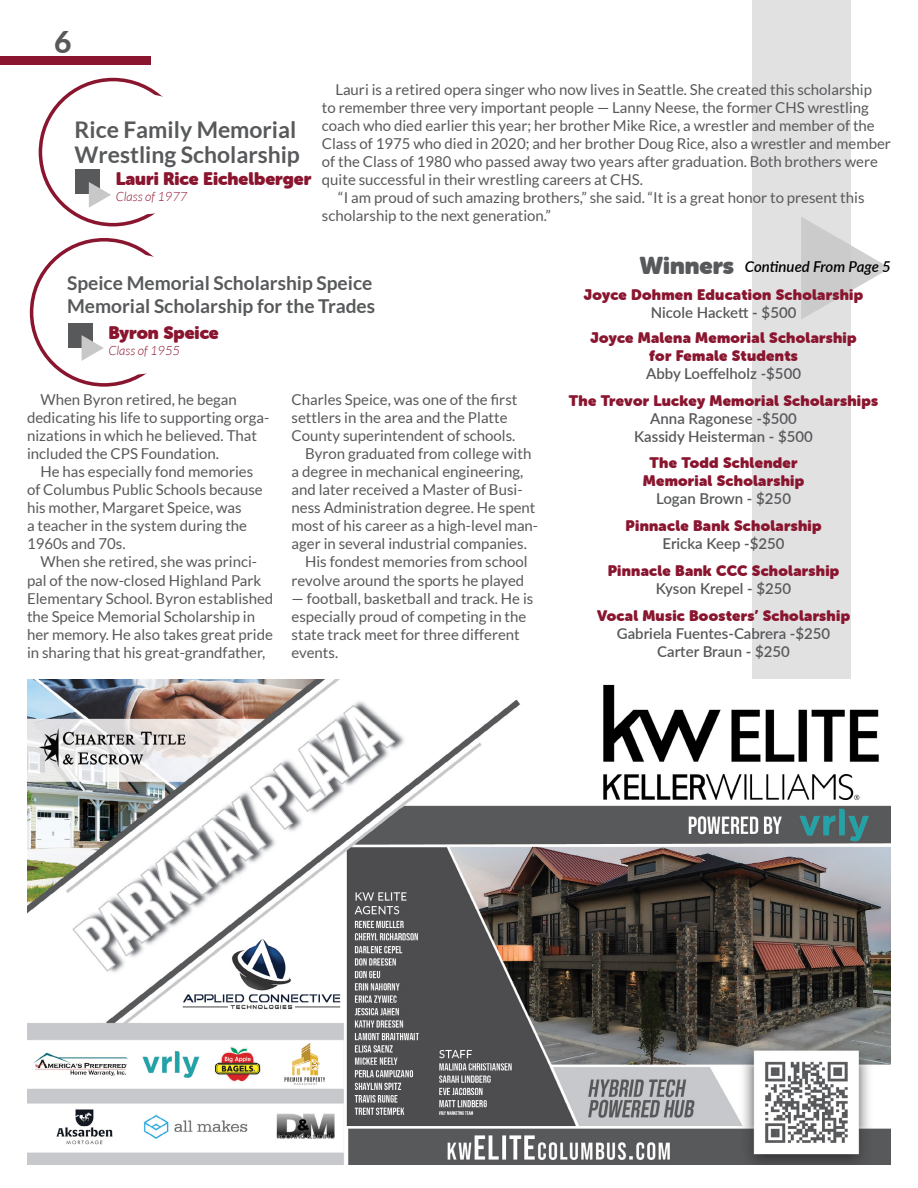
<style>
.page{position:relative;width:918px;height:1188px;background:#fff}
.page>*{position:absolute;margin:0;border:0;box-sizing:border-box;transform-origin:0 0}
.t1{font:800 30px "Lato";color:#58595b}
.t2{font:700 22.95px/25.5px "Lato";color:#58595b}
.t3{font:700 19.2px/23px "Lato";color:#58595b}
.t4{font:17.85px "Museo Sans Rounded";color:#8a152f}
.t5{font:15px/18px "Lato";color:#58595b}
.t6{font:15px/18px "Museo Sans Rounded";letter-spacing:.02em;color:#8a152f;text-align:center}
.t7{font:600 15px/18px "Lato";color:#58595b;text-align:center}
.t8{font:italic 600 15px "Lato";letter-spacing:-.005em;color:#000}
.t9{font:italic 300 12.75px "Lato";color:#8a152f}
.s1{font-family:"Museo Sans Rounded";font-weight:400;font-style:normal;font-size:24px;color:#58595b}
</style>
<div class="page">
<div style="left:752px;top:0;width:98px;height:679px;background:#e1e1e2"></div>
<div style="left:0;top:57px;width:151px;height:8px;background:#8a152f"></div>
<img style="left:27px;top:679px;width:864px;height:486px">
<div style="left:39px;top:78px;width:148px;height:148px;border:4px solid #8a152f;border-radius:50%"></div>
<div style="left:86px;top:94px;width:120px;height:120px;background:#fff;border-radius:50%"></div>
<div style="left:75px;top:170px;width:25px;height:24px;background:#58595b"></div>
<svg style="left:89px;top:182px;width:22px;height:26px"></svg>
<div style="left:30px;top:238px;width:148px;height:149px;border:4px solid #8a152f;border-radius:50%"></div>
<div style="left:77px;top:254px;width:120px;height:120px;background:#fff;border-radius:50%"></div>
<div style="left:68px;top:323px;width:24px;height:24px;background:#58595b"></div>
<svg style="left:82px;top:335px;width:22px;height:26px"></svg>
<svg style="left:801px;top:217px;width:89px;height:103px"></svg>
<h1 class="t1" style="left:54px;top:19px;width:19px">6</h1>
<h2 class="t2" style="left:74px;top:116px;width:227px">Rice Family Memorial<br>Wrestling Scholarship</h2>
<p class="t4" style="left:116px;top:168px;width:197px">Lauri Rice Eichelberger</p>
<p class="t9" style="left:116px;top:190px;width:73px">Class of 1977</p>
<p class="t5" style="left:335px;top:81px;width:538px">Lauri is a retired opera singer who now lives in Seattle. She created this scholarship</p>
<p class="t5" style="left:322px;top:99px;width:549px">to remember three very important people — Lanny Neese, the former CHS wrestling</p>
<p class="t5" style="left:322px;top:117px;width:554px">coach who died earlier this year; her brother Mike Rice, a wrestler and member of the</p>
<p class="t5" style="left:322px;top:135px;width:571px">Class of 1975 who died in 2020; and her brother Doug Rice, also a wrestler and member</p>
<p class="t5" style="left:322px;top:153px;width:558px">of the Class of 1980 who passed away two years after graduation. Both brothers were</p>
<p class="t5" style="left:322px;top:171px;width:323px">quite successful in their wrestling careers at CHS.</p>
<p class="t5" style="left:338px;top:189px;width:528px">“I am proud of such amazing brothers,” she said. “It is a great honor to present this</p>
<p class="t5" style="left:322px;top:207px;width:231px">scholarship to the next generation.”</p>
<p class="t3" style="left:67px;top:271px;width:309px">Speice Memorial Scholarship Speice<br>Memorial Scholarship for the Trades</p>
<p class="t4" style="left:108px;top:322px;width:112px">Byron Speice</p>
<p class="t9" style="left:108px;top:344px;width:73px">Class of 1955</p>
<p class="t5" style="left:27px;top:390px;width:244px;text-indent:14px">When Byron retired, he began dedicating his life to supporting orga&shy;nizations in which he believed. That included the CPS Foundation.</p>
<p class="t5" style="left:27px;top:463px;width:237px;text-indent:14px">He has especially fond memories of Columbus Public Schools because his mother, Margaret Speice, was<br>a teacher in the system during the<br>1960s and 70s.</p>
<p class="t5" style="left:27px;top:553px;width:248px;text-indent:14px">When she retired, she was princi&shy;pal of the now-closed Highland Park Elementary School. Byron established the Speice Memorial Scholarship in her memory. He also takes great pride in sharing that his great-grandfather,</p>
<p class="t5" style="left:292px;top:390px;width:227px">Charles Speice, was one of the first</p>
<p class="t5" style="left:292px;top:408px;width:218px">settlers in the area and the Platte</p>
<p class="t5" style="left:292px;top:426px;width:225px">County superintendent of schools.</p>
<p class="t5" style="left:305px;top:444px;width:228px">Byron graduated from college with</p>
<p class="t5" style="left:292px;top:463px;width:233px">a degree in mechanical engineering,</p>
<p class="t5" style="left:292px;top:481px;width:232px">and later received a Master of Busi-</p>
<p class="t5" style="left:292px;top:499px;width:245px">ness Administration degree. He spent</p>
<p class="t5" style="left:292px;top:517px;width:248px">most of his career as a high-level man-</p>
<p class="t5" style="left:292px;top:535px;width:237px">ager in several industrial companies.</p>
<p class="t5" style="left:305px;top:553px;width:224px">His fondest memories from school</p>
<p class="t5" style="left:292px;top:571px;width:234px">revolve around the sports he played</p>
<p class="t5" style="left:292px;top:589px;width:243px">— football, basketball and track. He is especially proud of competing in the state track meet for three different events.</p>
<p class="t8" style="left:640px;top:255px;width:253px"><span class="s1">Winners</span> Continued From Page 5</p>
<p class="t6" style="left:584px;top:285px;width:281px">Joyce Dohmen Education Scholarship</p>
<p class="t7" style="left:651px;top:302px;width:147px">Nicole Hackett - $500</p>
<p class="t6" style="left:591px;top:329px;width:268px">Joyce Malena Memorial Scholarship for Female Students</p>
<p class="t7" style="left:646px;top:364px;width:156px">Abby Loeffelholz -$500</p>
<p class="t6" style="left:569px;top:392px;width:311px">The Trevor Luckey Memorial Scholarships</p>
<p class="t7" style="left:634px;top:409px;width:180px">Anna Ragonese -$500<br>Kassidy Heisterman - $500</p>
<p class="t6" style="left:643px;top:454px;width:163px">The Todd Schlender<br>Memorial Scholarship</p>
<p class="t7" style="left:656px;top:489px;width:136px">Logan Brown - $250</p>
<p class="t6" style="left:626px;top:517px;width:197px">Pinnacle Bank Scholarship</p>
<p class="t7" style="left:663px;top:534px;width:124px">Ericka Keep -$250</p>
<p class="t6" style="left:608px;top:562px;width:233px">Pinnacle Bank CCC Scholarship</p>
<p class="t7" style="left:656px;top:579px;width:137px">Kyson Krepel - $250</p>
<p class="t6" style="left:597px;top:607px;width:255px">Vocal Music Boosters’ Scholarship</p>
<p class="t7" style="left:617px;top:624px;width:215px">Gabriela Fuentes-Cabrera -$250<br>Carter Braun - $250</p>
</div>
